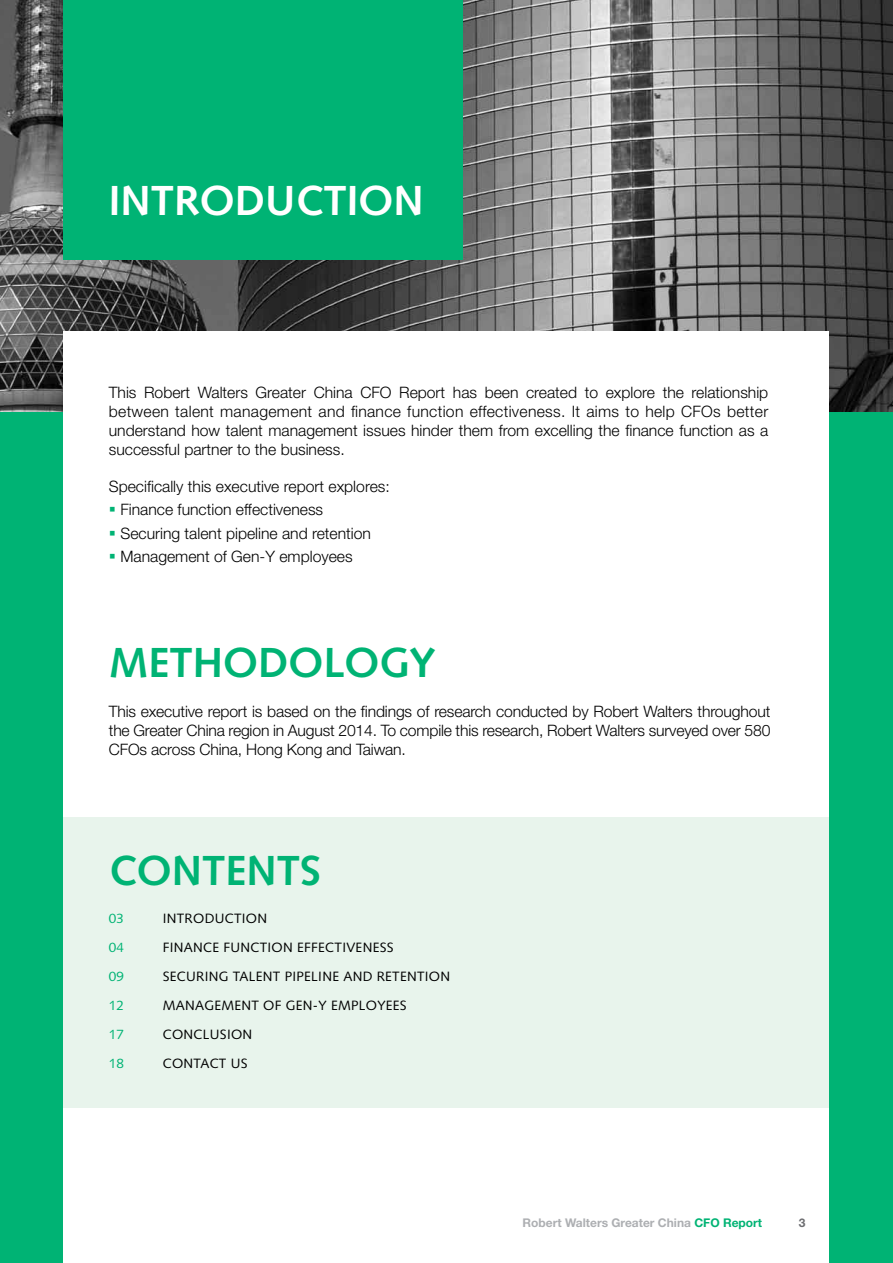
<style>
.page{position:relative;width:893px;height:1263px;background:#fff}
.page>*{position:absolute;margin:0;border:0;box-sizing:border-box;transform-origin:0 0}
.t1{font:700 42px "Syntax";color:#00b374}
.t2{font:700 42px "Syntax";color:#fff}
.t3{font:300 15.75px/18.9px "Helvetica Neue";color:#000;text-align:justify}
.t4{font:13.5px "Syntax";letter-spacing:.02em;color:#000}
.t5{font:13.5px "Syntax";letter-spacing:.02em;color:#00b374}
.t6{font:700 12px "Helvetica Neue";color:#adafb2}
.t7{font:700 12px "Helvetica Neue";color:#6d6e71}
.s1{color:#00b374}
.s2{color:#000}
</style>
<div class="page">
<img style="left:0;top:0;width:893px;height:412px">
<div style="left:0;top:412px;width:893px;height:851px;background:#00b374"></div>
<div style="left:64px;top:331px;width:765px;height:932px;background:#fff"></div>
<div style="left:64px;top:0;width:399px;height:260px;background:#00b374"></div>
<div style="left:64px;top:817px;width:765px;height:290px;background:#e8f4ec"></div>
<h1 class="t2" style="left:109px;top:176px;width:316px">INTRODUCTION</h1>
<p class="t3" style="left:109px;top:382px;width:661px">This Robert Walters Greater China CFO Report has been created to explore the relationship between talent management and finance function effectiveness. It aims to help CFOs better understand how talent management issues hinder them from excelling the finance function as a successful partner to the business.</p>
<p class="t3" style="left:109px;top:477px;width:282px">Specifically this executive report explores:</p>
<p class="t3" style="left:109px;top:500px;width:216px"><span class="s1">▪</span> Finance function effectiveness</p>
<p class="t3" style="left:109px;top:523px;width:264px"><span class="s1">▪</span> Securing talent pipeline and retention</p>
<p class="t3" style="left:109px;top:546px;width:245px"><span class="s1">▪</span> Management of Gen-Y employees</p>
<h1 class="t1" style="left:109px;top:638px;width:328px">METHODOLOGY</h1>
<p class="t3" style="left:109px;top:702px;width:663px">This executive report is based on the findings of research conducted by Robert Walters throughout the Greater China region in August 2014. To compile this research, Robert Walters surveyed over 580<br>CFOs across China, Hong Kong and Taiwan.</p>
<h1 class="t1" style="left:109px;top:847px;width:214px">CONTENTS</h1>
<p class="t5" style="left:109px;top:910px;width:17px">03</p>
<p class="t4" style="left:163px;top:910px;width:106px">INTRODUCTION</p>
<p class="t5" style="left:109px;top:939px;width:17px">04</p>
<p class="t4" style="left:163px;top:939px;width:232px">FI NANCE FUNCTION EFFECTIVENESS</p>
<p class="t5" style="left:109px;top:968px;width:41px">09 <span class="s2">S</span></p>
<p class="t4" style="left:170px;top:968px;width:282px">ECURI NG TALENT PI PELI NE AND RETENTION</p>
<p class="t5" style="left:109px;top:997px;width:17px">12</p>
<p class="t4" style="left:163px;top:997px;width:245px">MANAGEMENT OF GEN-Y EMPLOYEES</p>
<p class="t5" style="left:109px;top:1026px;width:43px">17 <span class="s2">C</span></p>
<p class="t4" style="left:172px;top:1026px;width:82px">ONCLUSION</p>
<p class="t4" style="left:109px;top:1055px;width:30px"><span class="s1">18</span> CONTACT</p>
<p class="t4" style="left:231px;top:1055px;width:9px">US</p>
<p class="t6" style="left:523px;top:1215px;width:241px">Robert Walters Greater China <span class="s1">CFO Report</span></p>
<p class="t7" style="left:799px;top:1215px;width:8px">3</p>
</div>
